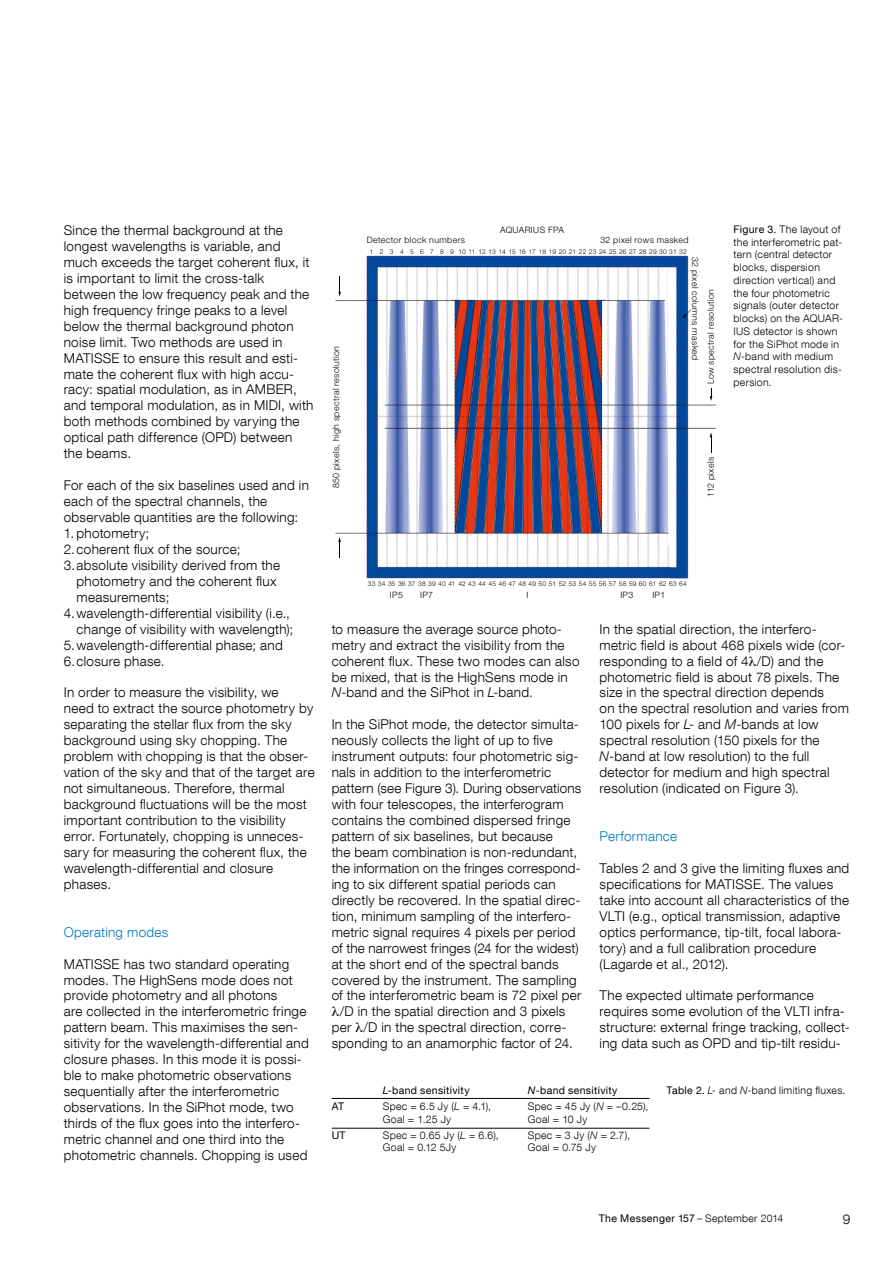
<style>
.page{position:relative;width:893px;height:1263px;background:#fff}
.page>*{position:absolute;margin:0;border:0;box-sizing:border-box;transform-origin:0 0}
._45_9pt{font:300 13.5px/15.9px "Helvetica Neue LT Com";letter-spacing:.02em;color:#000}
._45_9pt_blue{font:300 13.5px "Helvetica Neue LT Com";letter-spacing:.02em;color:#0078c2}
._45_7pt_ZA_3_mm{font:300 10.5px/12.8px "Helvetica Neue LT Com";letter-spacing:.03em;color:#000}
._45_7pt_ZA_3_75_mm{font:300 10.5px "Helvetica Neue LT Com";letter-spacing:.03em;color:#000}
._55_7pt_ZA_3_mm{font:10.5px "Helvetica Neue LT Com";letter-spacing:.03em;color:#000}
._55_7pt_ZA_3_75_mm{font:10.5px "Helvetica Neue LT Com";color:#000}
.t1{font:300 8.85px "Helvetica Neue LT Com";letter-spacing:.045em;color:#000}
.t2{font:300 6.6px "Helvetica Neue LT Com";letter-spacing:.03em;color:#000}
.t3{font:300 6.6px "Helvetica Neue LT Com";color:#000}
.s1{font-weight:400}
.s2{font-style:italic}
.s3{font-weight:300}
</style>
<div class="page">
<img style="left:335px;top:256px;width:381px;height:323px">
<svg style="left:710px;top:432px;width:2px;height:21px"></svg>
<svg style="left:338px;top:537px;width:3px;height:21px"></svg>
<svg style="left:338px;top:276px;width:3px;height:21px"></svg>
<svg style="left:710px;top:388px;width:2px;height:13px"></svg>
<svg style="left:682px;top:309px;width:9px;height:10px"></svg>
<hr style="left:332px;top:1098px;width:317px;height:1px;background:#000">
<hr style="left:332px;top:1128px;width:317px;height:1px;background:#000">
<p class="_45_9pt" style="left:64px;top:222px;width:251px">Since the thermal background at the longest wavelengths is variable, and much exceeds the target coherent flux, it is important to limit the cross-talk between the low frequency peak and the high frequency fringe peaks to a level below the thermal background photon noise limit. Two methods are used in MATISSE to ensure this result and esti&shy;mate the coherent flux with high accu&shy;racy: spatial modulation, as in AMBER, and temporal modulation, as in MIDI, with both methods combined by varying the optical path difference (OPD) between the beams.</p>
<p class="_45_9pt" style="left:64px;top:477px;width:247px">For each of the six baselines used and in each of the spectral channels, the observable quantities are the following:</p>
<p class="_45_9pt" style="left:64px;top:525px;width:87px">1. photometry;</p>
<p class="_45_9pt" style="left:64px;top:541px;width:178px">2.coherent flux of the source;</p>
<p class="_45_9pt" style="left:77px;top:557px;width:205px;text-indent:-13px">3.absolute visibility derived from the photometry and the coherent flux measurements;</p>
<p class="_45_9pt" style="left:64px;top:605px;width:231px;text-align:right">4.wavelength-differential visibility (i.e., change of visibility with wavelength);</p>
<p class="_45_9pt" style="left:64px;top:637px;width:220px">5.wavelength-differential phase; and</p>
<p class="_45_9pt" style="left:64px;top:652px;width:102px">6.closure phase.</p>
<p class="_45_9pt" style="left:64px;top:684px;width:252px">In order to measure the visibility, we<br>need to extract the source photometry by separating the stellar flux from the sky background using sky chopping. The problem with chopping is that the obser&shy;vation of the sky and that of the target are not simultaneous. Therefore, thermal background fluctuations will be the most important contribution to the visibility error. Fortunately, chopping is unneces&shy;sary for measuring the coherent flux, the wavelength-differential and closure phases.</p>
<p class="_45_9pt_blue" style="left:64px;top:924px;width:106px">Operating modes</p>
<p class="_45_9pt" style="left:64px;top:955px;width:247px">MATISSE has two standard operating modes. The HighSens mode does not provide photometry and all photons<br>are collected in the interferometric fringe pattern beam. This maximises the sen&shy;sitivity for the wavelength-differential and closure phases. In this mode it is possi&shy;ble to make photometric observations sequentially after the interferometric observations. In the SiPhot mode, two thirds of the flux goes into the interfero&shy;metric channel and one third into the photometric channels. Chopping is used</p>
<p class="t1" style="left:331px;top:488px;width:144px;rotate:-90deg">850 pixels, high spectral resolution</p>
<p class="t1" style="left:367px;top:235px;width:100px">Detector block numbers</p>
<p class="t1" style="left:500px;top:224px;width:66px">AQUARIUS FPA</p>
<p class="t1" style="left:600px;top:235px;width:90px">32 pixel rows masked</p>
<p class="t2" style="left:370px;top:247px;width:15px">1 2</p>
<p class="t3" style="left:390px;top:247px;width:298px">3 4 5 6 7 8 9 10 11 12 13 14 15 16 17 18 19 20 21 22 23 24 25 26 27 28 29 30 31 32</p>
<p class="t1" style="left:701px;top:257px;width:105px;rotate:90deg">32 pixel columns masked</p>
<p class="t1" style="left:705px;top:384px;width:97px;rotate:-90deg">Low spectral resolution</p>
<p class="_45_7pt_ZA_3_mm" style="left:733px;top:223px;width:111px"><span class="s1">Figure 3.</span> The layout of the interferometric pat&shy;tern (central detector blocks, dispersion direction vertical) and the four photometric signals (outer detector blocks) on the AQUAR-<br>IUS detector is shown for the SiPhot mode in<br><span class="s2">N</span>-band with medium spectral resolution dis&shy;persion.</p>
<p class="t1" style="left:705px;top:497px;width:41px;rotate:-90deg">112 pixels</p>
<p class="t2" style="left:368px;top:579px;width:320px">33 34 35 36 37 38 39 40 41 42 43 44 45 46 47 48 49 50 51 52 53 54 55 56 57 58 59 60 61 62 63 64</p>
<p class="t1" style="left:390px;top:589px;width:14px">IP5</p>
<p class="t1" style="left:420px;top:589px;width:14px">IP7</p>
<p class="t1" style="left:526px;top:589px;width:3px">I</p>
<p class="t1" style="left:620px;top:589px;width:15px">IP3</p>
<p class="t1" style="left:652px;top:589px;width:14px">IP1</p>
<p class="t1" style="left:370px;top:627px;width:109px">detector block boundaries</p>
<p class="_45_9pt" style="left:332px;top:621px;width:249px">to measure the average source photo&shy;metry and extract the visibility from the coherent flux. These two modes can also be mixed, that is the HighSens mode in <span class="s2">N</span>-band and the SiPhot in <span class="s2">L</span>-band.</p>
<p class="_45_9pt" style="left:332px;top:716px;width:249px">In the SiPhot mode, the detector simulta-</p>
<p class="_45_9pt" style="left:332px;top:732px;width:223px">neously collects the light of up to five</p>
<p class="_45_9pt" style="left:332px;top:748px;width:248px">instrument outputs: four photometric sig-</p>
<p class="_45_9pt" style="left:332px;top:764px;width:221px">nals in addition to the interferometric</p>
<p class="_45_9pt" style="left:332px;top:780px;width:251px">pattern (see Figure 3). During observations</p>
<p class="_45_9pt" style="left:332px;top:796px;width:234px">with four telescopes, the interferogram</p>
<p class="_45_9pt" style="left:332px;top:812px;width:240px">contains the combined dispersed fringe</p>
<p class="_45_9pt" style="left:332px;top:828px;width:223px">pattern of six baselines, but because</p>
<p class="_45_9pt" style="left:332px;top:844px;width:247px">the beam combination is non-redundant,</p>
<p class="_45_9pt" style="left:332px;top:860px;width:251px">the information on the fringes correspond-</p>
<p class="_45_9pt" style="left:332px;top:876px;width:226px">ing to six different spatial periods can</p>
<p class="_45_9pt" style="left:332px;top:892px;width:250px">directly be recovered. In the spatial direc-</p>
<p class="_45_9pt" style="left:332px;top:908px;width:241px">tion, minimum sampling of the interfero-</p>
<p class="_45_9pt" style="left:332px;top:924px;width:245px">metric signal requires 4 pixels per period</p>
<p class="_45_9pt" style="left:332px;top:939px;width:248px">of the narrowest fringes (24 for the widest)</p>
<p class="_45_9pt" style="left:332px;top:955px;width:228px">at the short end of the spectral bands</p>
<p class="_45_9pt" style="left:332px;top:971px;width:247px">covered by the instrument. The sampling</p>
<p class="_45_9pt" style="left:332px;top:987px;width:251px">of the interferometric beam is 72 pixel per</p>
<p class="_45_9pt" style="left:340px;top:1003px;width:227px">/D in the spatial direction and 3 pixels</p>
<p class="_45_9pt" style="left:332px;top:1019px;width:236px">per /D in the spectral direction, corre-</p>
<p class="_45_9pt" style="left:332px;top:1035px;width:243px">sponding to an anamorphic factor of 24.</p>
<p class="_45_9pt" style="left:600px;top:621px;width:251px">In the spatial direction, the interfero&shy;metric field is about 468 pixels wide (cor&shy;responding to a field of 4 /D) and the photometric field is about 78 pixels. The size in the spectral direction depends<br>on the spectral resolution and varies from 100 pixels for <span class="s2">L</span>- and <span class="s2">M</span>-bands at low spectral resolution (150 pixels for the <span class="s2">N</span>-band at low resolution) to the full detector for medium and high spectral resolution (indicated on Figure 3).</p>
<p class="_45_9pt_blue" style="left:600px;top:828px;width:79px">Performance</p>
<p class="_45_9pt" style="left:600px;top:860px;width:251px">Tables 2 and 3 give the limiting fluxes and specifications for MATISSE. The values take into account all characteristics of the VLTI (e.g., optical transmission, adaptive optics performance, tip-tilt, focal labora&shy;tory) and a full calibration procedure (Lagarde et al., 2012).</p>
<p class="_45_9pt" style="left:600px;top:987px;width:252px">The expected ultimate performance requires some evolution of the VLTI infra&shy;structure: external fringe tracking, collect&shy;ing data such as OPD and tip-tilt residu-</p>
<p class="_55_7pt_ZA_3_75_mm" style="left:332px;top:1100px;width:14px">AT</p>
<p class="_55_7pt_ZA_3_75_mm" style="left:332px;top:1128px;width:15px">UT</p>
<p class="_55_7pt_ZA_3_mm" style="left:383px;top:1084px;width:88px"><span class="s2">L</span>-band sensitivity</p>
<p class="_45_7pt_ZA_3_75_mm" style="left:383px;top:1100px;width:110px">Spec = 6.5 Jy (<span class="s2">L</span> = 4.1),</p>
<p class="_45_7pt_ZA_3_mm" style="left:383px;top:1112px;width:70px">Goal = 1.25 Jy</p>
<p class="_45_7pt_ZA_3_75_mm" style="left:383px;top:1128px;width:117px">Spec = 0.65 Jy (<span class="s2">L</span> = 6.6),</p>
<p class="_45_7pt_ZA_3_mm" style="left:383px;top:1141px;width:75px">Goal = 0.12 5Jy</p>
<p class="_55_7pt_ZA_3_mm" style="left:528px;top:1084px;width:91px"><span class="s2">N</span>-band sensitivity</p>
<p class="_45_7pt_ZA_3_75_mm" style="left:528px;top:1100px;width:122px">Spec = 45 Jy (<span class="s2">N</span> = –0.25),</p>
<p class="_45_7pt_ZA_3_mm" style="left:528px;top:1112px;width:61px">Goal = 10 Jy</p>
<p class="_45_7pt_ZA_3_75_mm" style="left:528px;top:1128px;width:104px">Spec = 3 Jy (<span class="s2">N</span> = 2.7),</p>
<p class="_45_7pt_ZA_3_mm" style="left:528px;top:1141px;width:70px">Goal = 0.75 Jy</p>
<p class="_45_7pt_ZA_3_mm" style="left:666px;top:1084px;width:180px"><span class="s1">Table 2.</span> <span class="s2">L</span>- and <span class="s2">N</span>-band limiting fluxes.</p>
<p class="_55_7pt_ZA_3_mm" style="left:599px;top:1211px;width:186px">The Messenger 157 <span class="s3">– September 2014</span></p>
<p class="_45_9pt" style="left:843px;top:1211px;width:9px">9</p>
</div>
